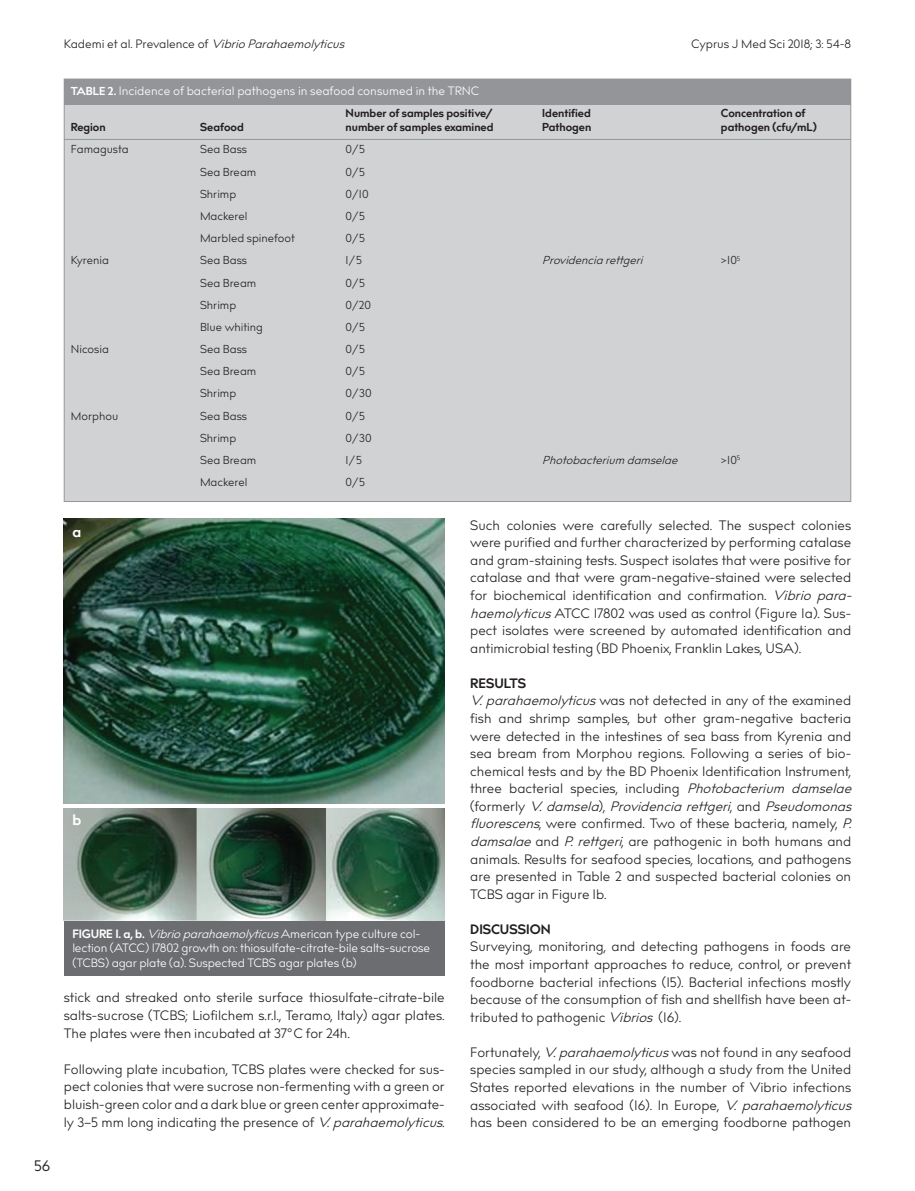
<style>
.page{position:relative;width:915px;height:1191px;background:#fff}
.page>*{position:absolute;margin:0;border:0;box-sizing:border-box;transform-origin:0 0}
.t1{font:15px "billcorporatenarrow";color:#231f20}
.t2{font:700 15px "billcorporatenarrow";color:#fff}
.t3{font:13.5px/17.5px "billcorporatenarrow";color:#231f20}
.t4{font:700 13.5px "billcorporatenarrow";color:#231f20}
.t5{font:12px/14.4px "billcorporatenarrow";letter-spacing:-.01em;color:#fff}
.t6{font:12px "billcorporatenarrow";color:#231f20}
.t7{font:11.4px "billcorporatenarrow";color:#231f20}
.t8{font:700 11.4px "billcorporatenarrow";color:#231f20}
.t9{font:italic 11.4px "billcorporatenarrow";color:#231f20}
.s1{font-style:italic}
.s2{font-weight:700;font-size:11.4px}
.s3{font-weight:700}
</style>
<div class="page">
<div style="left:64px;top:79px;width:786px;height:423px;background:#d1d2d4;border:1px solid #939598"></div>
<div style="left:64px;top:79px;width:786px;height:25px;background:#939598"></div>
<hr style="left:64px;top:139px;width:786px;height:1px;background:#939598">
<img style="left:64px;top:519px;width:380px;height:284px">
<div style="left:64px;top:920px;width:380px;height:55px;background:#6c6d70"></div>
<img style="left:64px;top:808px;width:380px;height:112px">
<p class="t1" style="left:34px;top:1154px;width:18px">56</p>
<p class="t6" style="left:64px;top:36px;width:287px">Ka d e m i e t a l . P r eva l e n c e o f <span class="s1">VibrioParahaemolyticus</span></p>
<p class="t6" style="left:690px;top:36px;width:161px">Cyprus J Med Sci 2018; 3: 54-8</p>
<p class="t5" style="left:71px;top:84px;width:410px"><span class="s2">TABLE 2.</span> Incidence of bacterial pathogens in seafood consumed in the TRNC</p>
<p class="t8" style="left:345px;top:105px;width:149px">Number of samples positive/</p>
<p class="t8" style="left:542px;top:105px;width:50px">Identified</p>
<p class="t8" style="left:720px;top:105px;width:86px">Concentration of</p>
<p class="t8" style="left:71px;top:119px;width:36px">Region</p>
<p class="t8" style="left:200px;top:119px;width:45px">Seafood</p>
<p class="t8" style="left:345px;top:119px;width:149px">number of samples examined</p>
<p class="t8" style="left:542px;top:119px;width:51px">Pathogen</p>
<p class="t8" style="left:720px;top:119px;width:97px">pathogen (cfu/mL)</p>
<p class="t7" style="left:71px;top:141px;width:59px">Famagusta</p>
<p class="t7" style="left:200px;top:141px;width:49px">Sea Bass</p>
<p class="t7" style="left:345px;top:141px;width:21px">0/5</p>
<p class="t7" style="left:200px;top:163px;width:58px">Sea Bream</p>
<p class="t7" style="left:345px;top:163px;width:21px">0/5</p>
<p class="t7" style="left:200px;top:186px;width:38px">Shrimp</p>
<p class="t7" style="left:345px;top:186px;width:24px">0/10</p>
<p class="t7" style="left:200px;top:208px;width:49px">Mackerel</p>
<p class="t7" style="left:345px;top:208px;width:21px">0/5</p>
<p class="t7" style="left:200px;top:230px;width:96px">Marbled spinefoot</p>
<p class="t7" style="left:345px;top:230px;width:21px">0/5</p>
<p class="t7" style="left:71px;top:252px;width:40px">Kyrenia</p>
<p class="t7" style="left:200px;top:252px;width:49px">Sea Bass</p>
<p class="t7" style="left:345px;top:252px;width:18px">1/5</p>
<p class="t9" style="left:542px;top:252px;width:106px">Providenciarettgeri</p>
<p class="t7" style="left:720px;top:252px;width:21px">&gt;10<sup>5</sup></p>
<p class="t7" style="left:200px;top:274px;width:58px">Sea Bream</p>
<p class="t7" style="left:345px;top:274px;width:21px">0/5</p>
<p class="t7" style="left:200px;top:296px;width:38px">Shrimp</p>
<p class="t7" style="left:345px;top:296px;width:27px">0/20</p>
<p class="t7" style="left:200px;top:319px;width:64px">Blue whiting</p>
<p class="t7" style="left:345px;top:319px;width:21px">0/5</p>
<p class="t7" style="left:71px;top:341px;width:40px">Nicosia</p>
<p class="t7" style="left:200px;top:341px;width:49px">Sea Bass</p>
<p class="t7" style="left:345px;top:341px;width:21px">0/5</p>
<p class="t7" style="left:200px;top:363px;width:58px">Sea Bream</p>
<p class="t7" style="left:345px;top:363px;width:21px">0/5</p>
<p class="t7" style="left:200px;top:385px;width:38px">Shrimp</p>
<p class="t7" style="left:345px;top:385px;width:28px">0/30</p>
<p class="t7" style="left:71px;top:407px;width:49px">Morphou</p>
<p class="t7" style="left:200px;top:407px;width:49px">Sea Bass</p>
<p class="t7" style="left:345px;top:407px;width:21px">0/5</p>
<p class="t7" style="left:200px;top:430px;width:38px">Shrimp</p>
<p class="t7" style="left:345px;top:430px;width:28px">0/30</p>
<p class="t7" style="left:200px;top:452px;width:58px">Sea Bream</p>
<p class="t7" style="left:345px;top:452px;width:18px">1/5</p>
<p class="t9" style="left:542px;top:452px;width:141px">Photobacterium damselae</p>
<p class="t7" style="left:720px;top:452px;width:21px">&gt;10<sup>5</sup></p>
<p class="t7" style="left:200px;top:474px;width:49px">Mackerel</p>
<p class="t7" style="left:345px;top:474px;width:21px">0/5</p>
<p class="t2" style="left:72px;top:521px;width:10px">a</p>
<p class="t2" style="left:72px;top:809px;width:10px">b</p>
<p class="t5" style="left:72px;top:927px;width:359px"><span class="s3">FIGURE 1. a, b.</span> <span class="s1">Vibrioparahaemolyticus</span>American type culture col&shy;lection (ATCC) 17802 growth on: thiosulfate-citrate-bile salts-sucrose (TCBS) agar plate (a). Suspected TCBS agar plates (b)</p>
<p class="t3" style="left:64px;top:989px;width:382px;text-align:justify">stick and streaked onto sterile surface thiosulfate-citrate-bile salts-sucrose (TCBS; Liofilchem s.r.l., Teramo, Italy) agar plates.<br>The plates were then incubated at 37°C for 24h.</p>
<p class="t3" style="left:64px;top:1060px;width:385px">Following plate incubation, TCBS plates were checked for sus&shy;pect colonies that were sucrose non-fermenting with a green or bluish-green color and a dark blue or green center approximate&shy;ly 3–5 mm long indicating the presence of <span class="s1">V.parahaemolyticus</span>.</p>
<p class="t3" style="left:470px;top:516px;width:387px">Such colonies were carefully selected. The suspect colonies were purified and further characterized by performing catalase and gram-staining tests. Suspect isolates that were positive for catalase and that were gram-negative-stained were selected for biochemical identification and confirmation. <span class="s1">Vibriopara&shy;haemolyticus</span>ATCC 17802 was used as control (Figure 1a). Sus&shy;pect isolates were screened by automated identification and antimicrobial testing (BD Phoenix, Franklin Lakes, USA).</p>
<p class="t3" style="left:470px;top:675px;width:388px"><span class="s3">RESULTS<br></span><span class="s1">V.parahaemolyticus</span>was not detected in any of the examined fish and shrimp samples, but other gram-negative bacteria were detected in the intestines of sea bass from Kyrenia and sea bream from Morphou regions. Following a series of bio&shy;chemical tests and by the BD Phoenix Identification Instrument, three bacterial species, including <span class="s1">Photobacterium damselae </span>( fo r m e r l y <span class="s1">V.damsela</span>), <span class="s1">Providenciarettgeri</span>, a n d <span class="s1">Pseudomonas fluorescens</span>, were confirmed. Two of these bacteria, namely, <span class="s1">P. damsalae</span>and <span class="s1">P.rettgeri</span>, are pathogenic in both humans and animals. Results for seafood species, locations, and pathogens are presented in Table 2 and suspected bacterial colonies on TCBS agar in Figure 1b.</p>
<p class="t4" style="left:470px;top:919px;width:82px">DISCUSSION</p>
<p class="t3" style="left:470px;top:938px;width:382px;text-align:justify">Surveying, monitoring, and detecting pathogens in foods are the most important approaches to reduce, control, or prevent foodborne bacterial infections (15). Bacterial infections mostly because of the consumption of fish and shellfish have been at&shy;tributed to pathogenic <span class="s1">Vibrios</span>(16).</p>
<p class="t3" style="left:470px;top:1043px;width:387px">Fortunately, <span class="s1">V.parahaemolyticus</span>was not found in any seafood species sampled in our study, although a study from the United States reported elevations in the number of Vibrio infections associated with seafood (16). In Europe, <span class="s1">V.parahaemolyticus </span>has been considered to be an emerging foodborne pathogen</p>
</div>
